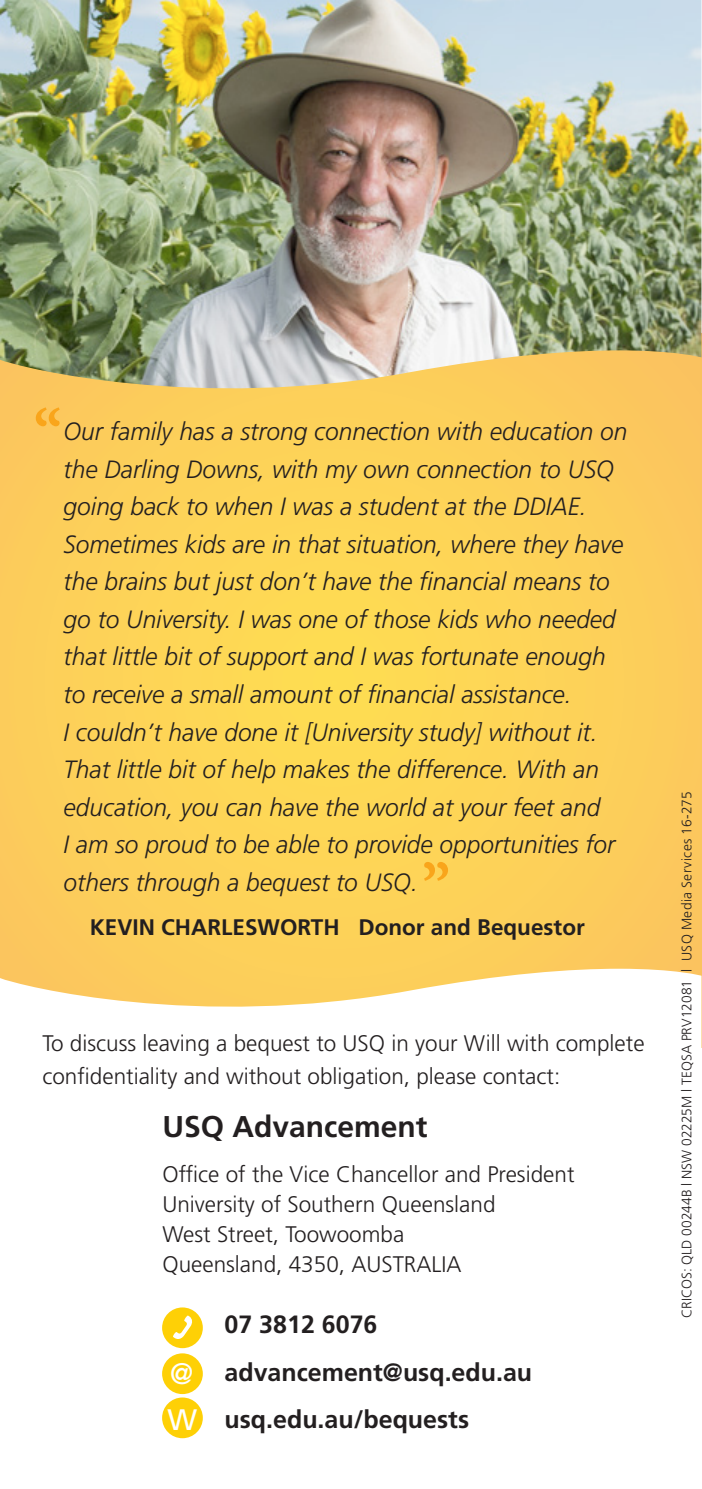
<style>
.page{position:relative;width:702px;height:1489px;background:#fff}
.page>*{position:absolute;margin:0;border:0;box-sizing:border-box;transform-origin:0 0}
.t1{font:700 condensed 67.5px "Minion Pro";color:#f9a51b}
.t2{font:700 30px "Frutiger LT Std";color:#231f20}
.t3{font:29.75px/45.5px "Frutiger";color:#fff}
.t4{font:italic 300 25px/37.5px "Frutiger";color:#231f20}
.t5{font:700 25px "Frutiger LT Std";color:#231f20}
.t6{font:300 22.5px/30px "Frutiger LT Std";color:#231f20}
.t7{font:700 22.5px "Frutiger LT Std";color:#231f20}
.body_text{font:300 13.75px "Frutiger";color:#231f20}
</style>
<div class="page">
<svg style="left:701px;top:619px;width:1px;height:429px"></svg>
<div style="left:0;top:333px;width:701px;height:714px;background:#fdd159"></div>
<img style="left:0;top:0;width:701px;height:391px">
<svg style="left:0;top:968px;width:701px;height:471px"></svg>
<div style="left:162px;top:1307px;width:41px;height:40px;background:#fed006;border-radius:50%"></div>
<svg style="left:173px;top:1315px;width:20px;height:23px"></svg>
<div style="left:162px;top:1353px;width:41px;height:40px;background:#fed006;border-radius:50%"></div>
<div style="left:162px;top:1397px;width:41px;height:40px;background:#fed006;border-radius:50%"></div>
<p class="t1" style="left:34px;top:387px;width:30px">“</p>
<p class="t4" style="left:64px;top:413px;width:565px">Our family has a strong connection with education on the Darling Downs, with my own connection to USQ going back to when I was a student at the DDIAE.<br>Sometimes kids are in that situation, where they have the brains but just don’t have the financial means to go to University. I was one of those kids who needed that little bit of support and I was fortunate enough to receive a small amount of financial assistance.<br>I couldn’t have done it [University study] without it.<br>That little bit of help makes the difference. With an education, you can have the world at your feet and<br>I am so proud to be able to provide opportunities for others through a bequest to USQ.</p>
<p class="t7" style="left:90px;top:913px;width:496px">KEVIN CHARLESWORTH Donor and Bequestor</p>
<p class="t1" style="left:422px;top:841px;width:30px">”</p>
<p class="t6" style="left:42px;top:1027px;width:603px;line-height:32.5px">To discuss leaving a bequest to USQ in your Will with complete confidentiality and without obligation, please contact:</p>
<p class="t2" style="left:162px;top:1109px;width:267px">USQ Advancement</p>
<p class="t6" style="left:162px;top:1158px;width:413px">Office of the Vice Chancellor and President University of Southern Queensland<br>West Street, Toowoomba<br>Queensland, 4350, AUSTRALIA</p>
<p class="t3" style="left:168px;top:1350px;width:31px">@<br>W</p>
<p class="t5" style="left:224px;top:1309px;width:154px">07 3812 6076</p>
<p class="t5" style="left:224px;top:1356px;width:309px">advancement@usq.edu.au</p>
<p class="t5" style="left:224px;top:1404px;width:246px">usq.edu.au/bequests</p>
<p class="body_text" style="left:678px;top:1317px;width:528px;rotate:-90deg">CRICOS: QLD 00244B | NSW 02225M | TEQSA PRV12081 | USQ Media Services 16-275</p>
</div>
